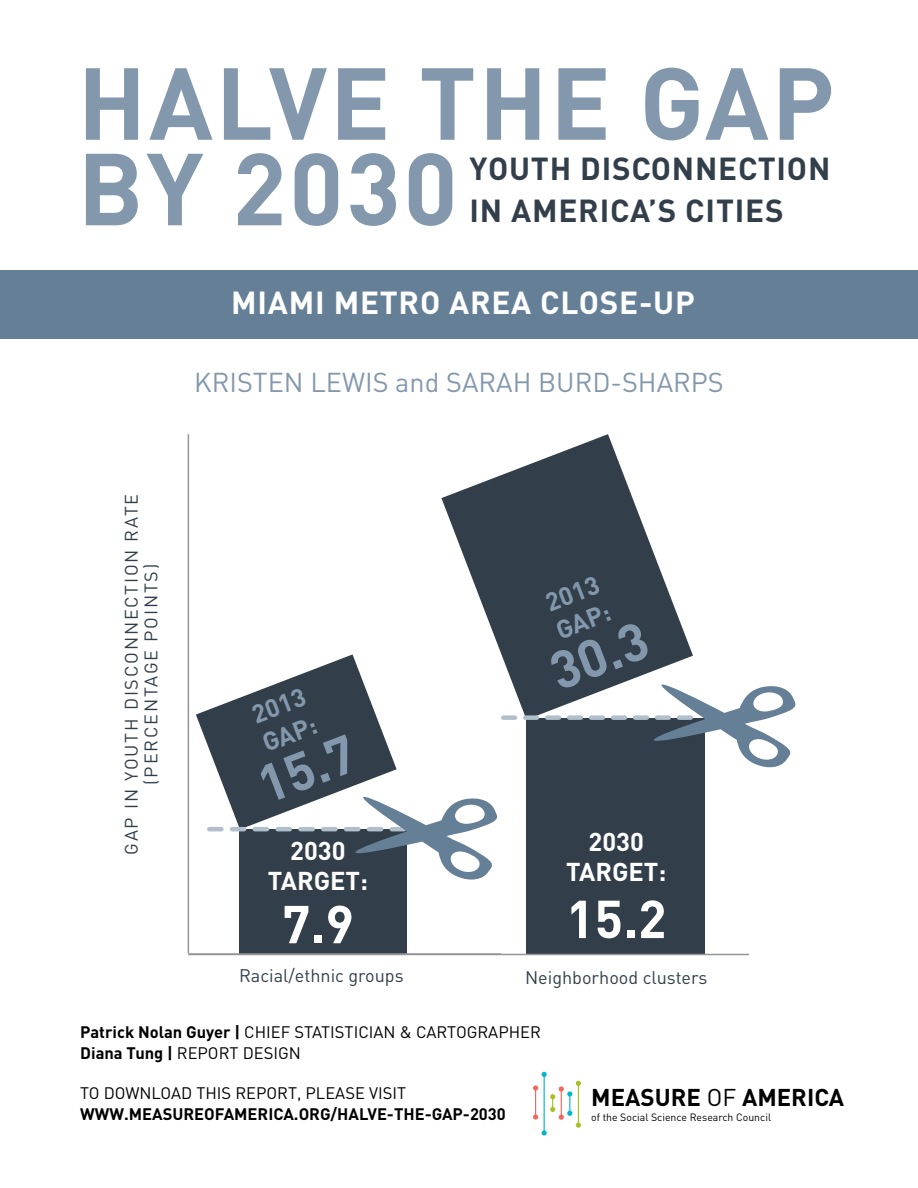
<style>
.page{position:relative;width:918px;height:1188px;background:#fff}
.page>*{position:absolute;margin:0;border:0;box-sizing:border-box;transform-origin:0 0}
.t1{font:700 100.5px/85.5px "DINOT";letter-spacing:.025em;color:#8398ac}
.t2{font:700 52.5px "DINOT";color:#8398ac}
.t3{font:700 52.5px "DINOT";color:#fff}
.t4{font:700 31.5px/42px "DINOT";letter-spacing:.025em;color:#323f4a}
.t5{font:700 31.5px "DINOT";letter-spacing:.025em;color:#fff}
.t6{font:27px "DINOT";color:#8398ac}
.t7{font:700 25.5px/30px "DINOT";color:#fff;text-align:center}
.t8{font:700 25.5px/30px "DINOT";color:#8398ac}
.t9{font:700 24px "DINOT";color:#000}
.t10{font:18px/19.5px "DINOT";letter-spacing:.1em;color:#323f4a;text-align:center}
.t11{font:18px "DINOT";color:#323f4a}
.t12{font:700 16.5px/21px "DINOT";color:#000}
.t13{font:16.5px/21px "DINOT";color:#000}
.t14{font:10.5px "DINOT";color:#000}
.s1{font-weight:700}
.s2{font-weight:400}
</style>
<div class="page">
<svg style="left:533px;top:1072px;width:48px;height:63px"></svg>
<svg style="left:441px;top:434px;width:252px;height:220px;fill:#323f4a"></svg>
<div style="left:239px;top:829px;width:168px;height:126px;background:#323f4a"></div>
<div style="left:526px;top:718px;width:179px;height:236px;background:#323f4a"></div>
<hr style="left:188px;top:953px;width:313px;height:2px;background:#939598">
<hr style="left:188px;top:954px;width:561px;height:1px;background:#939598">
<hr style="left:188px;top:434px;width:1px;height:519px;background:#939598">
<svg style="left:196px;top:654px;width:600px;height:226px"></svg>
<div style="left:0;top:270px;width:918px;height:68px;background:#657f97"></div>
<p class="t1" style="left:78px;top:57px;width:758px">HALVE THE GAP<br>BY 2030</p>
<p class="t4" style="left:470px;top:147px;width:362px">YOUTH DISCONNECTION<br>IN AMERICA’S CITIES</p>
<p class="t5" style="left:231px;top:282px;width:465px">MIAMI METRO AREA CLOSE-UP</p>
<p class="t6" style="left:194px;top:364px;width:531px">KRISTEN LEWIS and SARAH BURD-SHARPS</p>
<p class="t10" style="left:121px;top:855px;width:362px;rotate:-90deg">GAP IN YOUTH DISCONNECTION RATE (PERCENTAGE POINTS)</p>
<p class="t8" style="left:247px;top:701px;width:58px;rotate:-21deg">2013<br>GAP:</p>
<p class="t2" style="left:247px;top:754px;width:102px;rotate:-21deg">15.7</p>
<p class="t7" style="left:268px;top:835px;width:102px">2030<br>TARGET:</p>
<p class="t8" style="left:541px;top:588px;width:58px;rotate:-21deg">2013<br>GAP:</p>
<p class="t2" style="left:540px;top:640px;width:102px;rotate:-21deg">30.3</p>
<p class="t7" style="left:566px;top:826px;width:102px">2030<br>TARGET:</p>
<p class="t3" style="left:282px;top:889px;width:73px">7.9</p>
<p class="t3" style="left:566px;top:883px;width:102px">15.2</p>
<p class="t11" style="left:239px;top:964px;width:166px">Racial/ethnic groups</p>
<p class="t11" style="left:525px;top:965px;width:184px">Neighborhood clusters</p>
<p class="t13" style="left:80px;top:1021px;width:462px"><span class="s1">Patrick Nolan Guyer |</span> CHIEF STATISTICIAN &amp; CARTOGRAPHER<br><span class="s1">Diana Tung |</span> REPORT DESIGN</p>
<p class="t12" style="left:80px;top:1082px;width:427px"><span class="s2">TO DOWNLOAD THIS REPORT, PLEASE VISIT<br></span>WWW.MEASUREOFAMERICA.ORG/HALVE-THE-GAP-2030</p>
<p class="t9" style="left:591px;top:1081px;width:255px">MEASURE <span class="s2">OF</span> AMERICA</p>
<p class="t14" style="left:591px;top:1110px;width:181px">of the Social Science Research Council</p>
</div>
